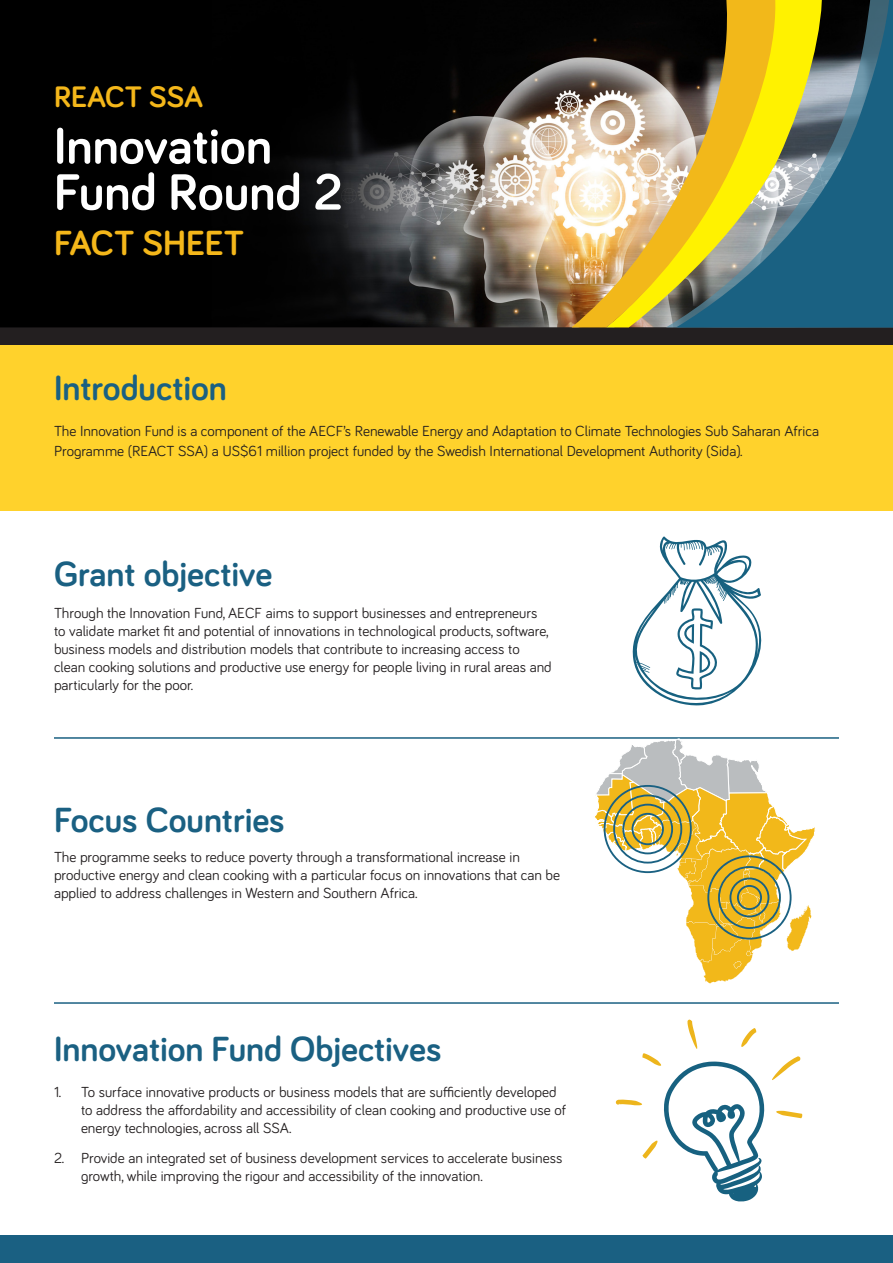
<style>
.page{position:relative;width:893px;height:1263px;background:#fff}
.page>*{position:absolute;margin:0;border:0;box-sizing:border-box;transform-origin:0 0}
.t1{font:700 52.5px "Bariol";color:#fff}
.t2{font:700 36px "Bariol";color:#1a6082}
.t3{font:700 36px "Bariol";color:#f4b71a}
.t4{font:700 30.6px "Bariol";color:#f4b71a}
.t5{font:15px/18px "Bariol";color:#231f20}
</style>
<div class="page">
<div style="left:0;top:337px;width:893px;height:174px;background:#ffd22c"></div>
<div style="left:0;top:326px;width:893px;height:19px;background:#231f20"></div>
<svg style="left:616px;top:1019px;width:187px;height:183px"></svg>
<img style="left:0;top:0;width:571px;height:327px">
<img style="left:571px;top:0;width:95px;height:327px">
<svg style="left:666px;top:0;width:10px;height:296px;background:#a8975c"></svg>
<svg style="left:676px;top:0;width:217px;height:327px;background:#7b8956"></svg>
<hr style="left:54px;top:1002px;width:785px;height:2px;background:#1a6082">
<hr style="left:54px;top:737px;width:785px;height:2px;background:#1a6082">
<div style="left:0;top:1236px;width:893px;height:27px;background:#1a6082"></div>
<svg style="left:594px;top:296px;width:222px;height:708px"></svg>
<p class="t4" style="left:54px;top:76px;width:151px">REACT SSA</p>
<p class="t1" style="left:54px;top:110px;width:220px">Innovation</p>
<p class="t1" style="left:54px;top:156px;width:290px">Fund Round 2</p>
<p class="t3" style="left:54px;top:218px;width:192px">FACT SHEET</p>
<p class="t2" style="left:54px;top:363px;width:174px">Introduction</p>
<p class="t5" style="left:54px;top:421px;width:767px;line-height:19.5px">The Innovation Fund is a component of the AECF’s Renewable Energy and Adaptation to Climate Technologies Sub Saharan Africa<br>Programme (REACT SSA) a US$61 million project funded by the Swedish International Development Authority (Sida).</p>
<p class="t2" style="left:54px;top:549px;width:220px">Grant objective</p>
<p class="t5" style="left:54px;top:603px;width:499px">Through the Innovation Fund, AECF aims to support businesses and entrepreneurs to validate market fit and potential of innovations in technological products, software, business models and distribution models that contribute to increasing access to clean cooking solutions and productive use energy for people living in rural areas and particularly for the poor.</p>
<p class="t2" style="left:54px;top:795px;width:232px">Focus Countries</p>
<p class="t5" style="left:54px;top:847px;width:508px">The programme seeks to reduce poverty through a transformational increase in productive energy and clean cooking with a particular focus on innovations that can be applied to address challenges in Western and Southern Africa.</p>
<p class="t2" style="left:54px;top:1025px;width:389px">Innovation Fund Objectives</p>
<p class="t5" style="left:81px;top:1082px;width:487px;text-indent:-27px">1. To surface innovative products or business models that are sufficiently developed to address the affordability and accessibility of clean cooking and productive use of energy technologies, across all SSA.</p>
<p class="t5" style="left:81px;top:1148px;width:483px;text-indent:-27px">2. Provide an integrated set of business development services to accelerate business growth, while improving the rigour and accessibility of the innovation.</p>
</div>
